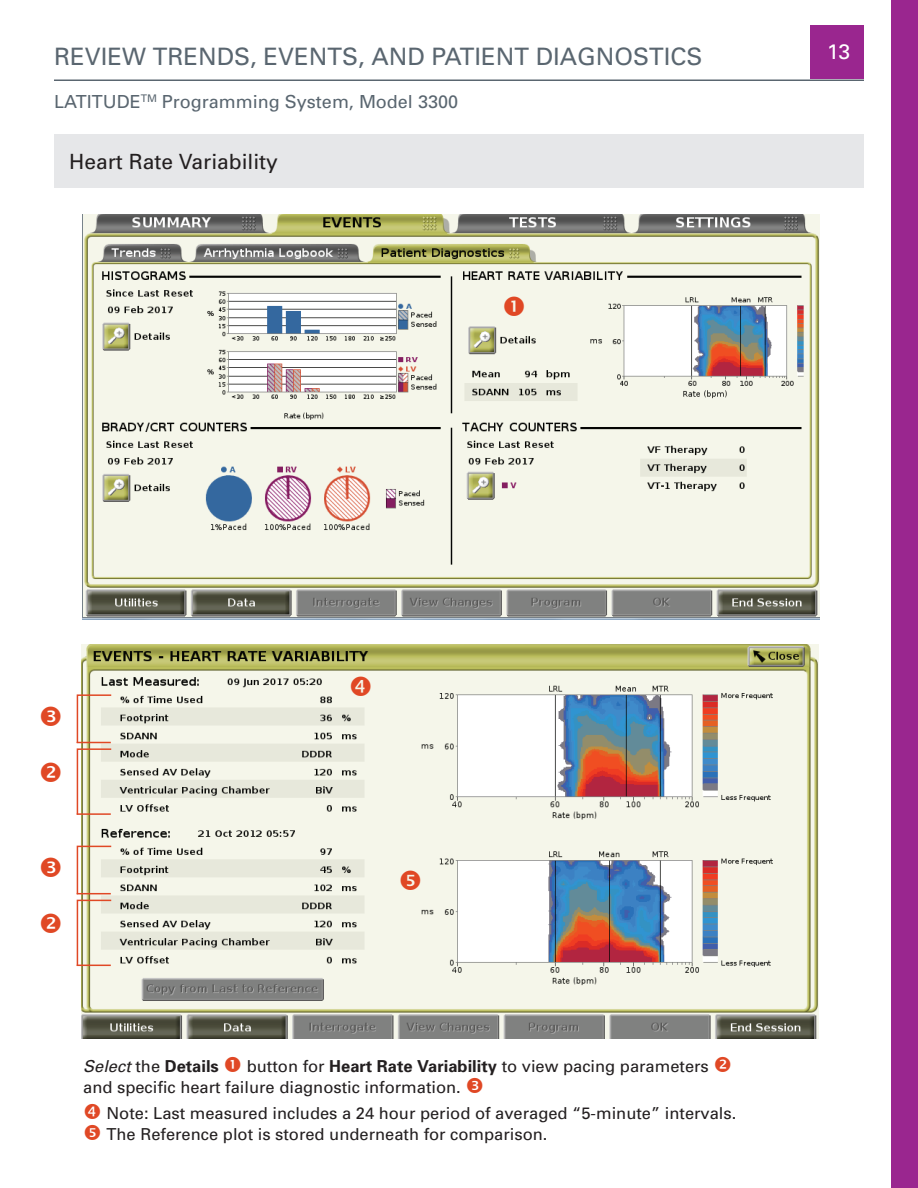
<style>
.page{position:relative;width:918px;height:1188px;background:#fff}
.page>*{position:absolute;margin:0;border:0;box-sizing:border-box;transform-origin:0 0}
.t1{font:24px "Univers";color:#5a6670}
.t2{font:21px "Univers";color:#231f20}
.t3{font:21px "Univers";color:#fff}
.t4{font:18px "Univers";color:#5a6670}
.t5{font:16.5px/21px "Univers";color:#231f20}
.t6{font:700 16.5px "Univers";color:#231f20}
.s1{font-weight:700}
.s2{font-weight:400;font-style:italic}
.s3{font-weight:400}
</style>
<div class="page">
<hr style="left:54px;top:80px;width:810px;height:1px;background:#5a6670">
<div style="left:810px;top:26px;width:54px;height:54px;background:#9a268f"></div>
<div style="left:891px;top:0;width:27px;height:1188px;background:#9a268f"></div>
<img style="left:82px;top:645px;width:737px;height:394px">
<div style="left:54px;top:134px;width:810px;height:54px;background:#e6e7e9"></div>
<img style="left:83px;top:214px;width:737px;height:406px">
<svg style="left:76px;top:694px;width:37px;height:122px;background:#e5dbc6"></svg>
<hr style="left:77px;top:813px;width:34px;height:2px;background:#e04825">
<svg style="left:76px;top:845px;width:37px;height:122px;background:#e5dbc6"></svg>
<hr style="left:77px;top:965px;width:34px;height:1px;background:#e04825">
<svg style="left:504px;top:296px;width:20px;height:20px"></svg>
<svg style="left:351px;top:676px;width:20px;height:20px"></svg>
<svg style="left:401px;top:870px;width:19px;height:20px"></svg>
<h1 class="t1" style="left:54px;top:43px;width:650px">REVIEW TRENDS, EVENTS, AND PATIENT DIAGNOSTICS</h1>
<p class="t4" style="left:54px;top:91px;width:406px">LATITUDE<sup>TM</sup> Programming System, Model 3300</p>
<p class="t2" style="left:69px;top:150px;width:210px">Heart Rate Variability</p>
<p class="t3" style="left:827px;top:39px;width:25px">13</p>
<p class="t5" style="left:83px;top:1055px;width:627px;text-indent:164px">button for <span class="s1">Heart Rate Variability</span> to view pacing parameters and specific heart failure diagnostic information.</p>
<p class="t5" style="left:106px;top:1103px;width:631px">Note: Last measured includes a 24 hour period of averaged “5-minute” intervals.<br>The Reference plot is stored underneath for comparison.</p>
<p class="t6" style="left:83px;top:1056px;width:137px"><span class="s2">Select</span> <span class="s3">the</span> Details</p>
</div>
